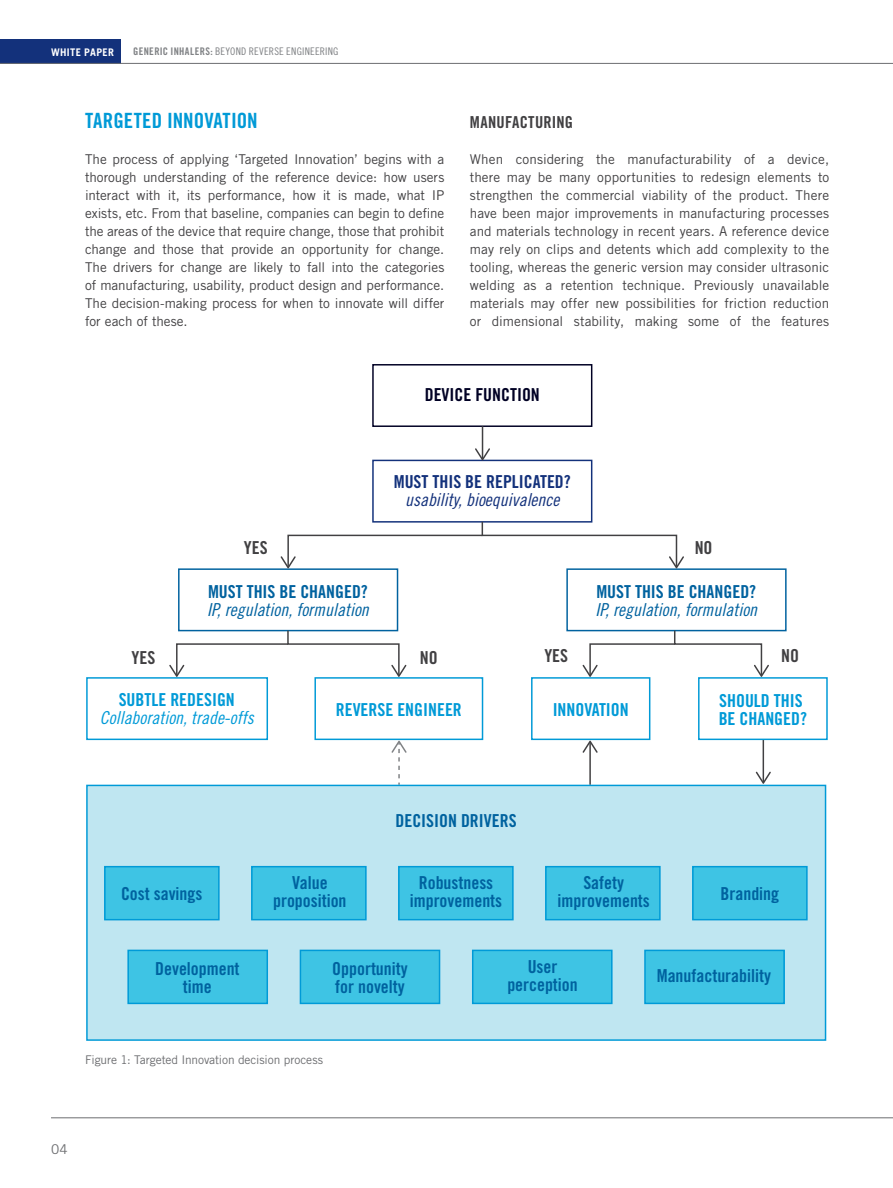
<style>
.page{position:relative;width:893px;height:1188px;background:#fff}
.page>*{position:absolute;margin:0;border:0;box-sizing:border-box;transform-origin:0 0}
.t1{font:21px "Trade Gothic LT Std Bd Cn 20";color:#009ad7}
.t2{font:17.85px/17.9px "Trade Gothic LT Std Bd Cn 20";color:#00629f;text-align:center}
.t3{font:17.85px/17.9px "Trade Gothic LT Std Bd Cn 20";color:#009ad7}
.t4{font:17.85px "Trade Gothic LT Std Cn 18 Obl";color:#00629f}
.t5{font:17.85px "Trade Gothic LT Std Cn 18 Obl";color:#13317b}
.t6{font:17.85px "Trade Gothic LT Std Cn 18 Obl";color:#009ad7}
.t7{font:17.85px "Trade Gothic LT Std Bd Cn 20";color:#13317b}
.t8{font:17.85px "Trade Gothic LT Std Bd Cn 20";color:#414042}
.t9{font:17.85px "Trade Gothic LT Std Bd Cn 20";color:#000024}
.t10{font:16.5px "Trade Gothic LT Std Bd Cn 20";letter-spacing:.005em;color:#414042}
.t11{font:13.5px/18px "Trade Gothic LT Std";color:#414042;text-align:justify}
.t12{font:13.5px "Trade Gothic LT Std";color:#6d6e71}
.t13{font:12px "Trade Gothic LT Std";letter-spacing:-.01em;color:#6d6e71}
.t14{font:10.5px "Trade Gothic LT Std Cn 18";letter-spacing:.02em;color:#808285}
.t15{font:700 10.5px "Trade Gothic LT Std";letter-spacing:.035em;color:#fff}
.s1{font-family:"Trade Gothic LT Std Bd Cn 20"}
</style>
<div class="page">
<div style="left:0;top:39px;width:121px;height:24px;background:#13317b"></div>
<hr style="left:0;top:63px;width:893px;height:1px;background:#6d6e71">
<hr style="left:51px;top:1118px;width:842px;height:1px;background:#6d6e71">
<svg style="left:391px;top:741px;width:16px;height:44px"></svg>
<hr style="left:589px;top:742px;width:2px;height:43px;background:#414042">
<svg style="left:582px;top:741px;width:16px;height:12px"></svg>
<hr style="left:763px;top:740px;width:1px;height:42px;background:#414042">
<svg style="left:756px;top:772px;width:15px;height:12px"></svg>
<div style="left:87px;top:785px;width:738px;height:255px;background:#bfe6f1"></div>
<div style="left:86px;top:785px;width:740px;height:256px;border:1px solid #009ad7"></div>
<div style="left:399px;top:867px;width:114px;height:53px;background:#3ec4e4"></div>
<div style="left:398px;top:866px;width:116px;height:54px;border:1px solid #009ad7"></div>
<div style="left:645px;top:950px;width:139px;height:53px;background:#3ec4e4"></div>
<div style="left:644px;top:950px;width:141px;height:54px;border:1px solid #009ad7"></div>
<div style="left:473px;top:950px;width:139px;height:53px;background:#3ec4e4"></div>
<div style="left:472px;top:950px;width:141px;height:54px;border:1px solid #009ad7"></div>
<div style="left:128px;top:950px;width:139px;height:53px;background:#3ec4e4"></div>
<div style="left:127px;top:950px;width:141px;height:54px;border:1px solid #009ad7"></div>
<div style="left:300px;top:950px;width:140px;height:53px;background:#3ec4e4"></div>
<div style="left:300px;top:950px;width:140px;height:54px;border:1px solid #009ad7"></div>
<div style="left:252px;top:867px;width:114px;height:53px;background:#3ec4e4"></div>
<div style="left:251px;top:866px;width:116px;height:54px;border:1px solid #009ad7"></div>
<div style="left:546px;top:867px;width:114px;height:53px;background:#3ec4e4"></div>
<div style="left:545px;top:866px;width:116px;height:54px;border:1px solid #009ad7"></div>
<div style="left:693px;top:867px;width:114px;height:53px;background:#3ec4e4"></div>
<div style="left:692px;top:866px;width:116px;height:54px;border:1px solid #009ad7"></div>
<div style="left:105px;top:867px;width:114px;height:53px;background:#3ec4e4"></div>
<div style="left:104px;top:866px;width:116px;height:54px;border:1px solid #009ad7"></div>
<div style="left:372px;top:364px;width:220px;height:63px;border:1px solid #000024"></div>
<div style="left:372px;top:460px;width:220px;height:63px;border:1px solid #13317b"></div>
<div style="left:86px;top:677px;width:182px;height:63px;border:1px solid #009ad7"></div>
<div style="left:314px;top:677px;width:169px;height:63px;border:1px solid #009ad7"></div>
<div style="left:698px;top:677px;width:130px;height:63px;border:1px solid #009ad7"></div>
<div style="left:531px;top:677px;width:119px;height:63px;border:1px solid #009ad7"></div>
<div style="left:178px;top:568px;width:220px;height:63px;border:1px solid #00629f"></div>
<div style="left:566px;top:568px;width:221px;height:63px;border:1px solid #00629f"></div>
<hr style="left:482px;top:426px;width:1px;height:33px;background:#414042">
<svg style="left:475px;top:448px;width:15px;height:12px"></svg>
<svg style="left:169px;top:629px;width:237px;height:48px"></svg>
<svg style="left:583px;top:629px;width:186px;height:48px"></svg>
<svg style="left:281px;top:520px;width:403px;height:48px"></svg>
<p class="t15" style="left:51px;top:45px;width:64px">WHITE PAPER</p>
<p class="t14" style="left:133px;top:45px;width:207px"><span class="s1">GENERIC INHALERS:</span> BEYOND REVERSE ENGINEERING</p>
<h1 class="t1" style="left:85px;top:107px;width:174px">TARGETED INNOVATION</h1>
<p class="t11" style="left:85px;top:150px;width:361px">The process of applying ‘Targeted Innovation’ begins with a thorough understanding of the reference device: how users interact with it, its performance, how it is made, what IP exists, etc. From that baseline, companies can begin to define the areas of the device that require change, those that prohibit change and those that provide an opportunity for change.<br>The drivers for change are likely to fall into the categories of manufacturing, usability, product design and performance.<br>The decision-making process for when to innovate will differ for each of these.</p>
<p class="t10" style="left:470px;top:112px;width:105px">MANUFACTURING</p>
<p class="t11" style="left:470px;top:150px;width:361px">When considering the manufacturability of a device, there may be many opportunities to redesign elements to strengthen the commercial viability of the product. There have been major improvements in manufacturing processes and materials technology in recent years. A reference device may rely on clips and detents which add complexity to the tooling, whereas the generic version may consider ultrasonic welding as a retention technique. Previously unavailable materials may offer new possibilities for friction reduction or dimensional stability, making some of the features</p>
<h2 class="t9" style="left:425px;top:384px;width:117px">DEVICE FUNCTION</h2>
<h2 class="t8" style="left:131px;top:646px;width:25px">YES</h2>
<h2 class="t8" style="left:244px;top:537px;width:25px">YES</h2>
<h2 class="t2" style="left:208px;top:582px;width:161px">MUST THIS BE CHANGED?</h2>
<h2 class="t4" style="left:207px;top:599px;width:163px">IP, regulation, formulation</h2>
<h2 class="t7" style="left:394px;top:471px;width:179px">MUST THIS BE REPLICATED?</h2>
<h2 class="t5" style="left:405px;top:489px;width:156px">usability, bioequivalence</h2>
<h2 class="t8" style="left:695px;top:537px;width:19px">NO</h2>
<h2 class="t2" style="left:596px;top:582px;width:161px">MUST THIS BE CHANGED?</h2>
<h2 class="t4" style="left:595px;top:599px;width:163px">IP, regulation, formulation</h2>
<h2 class="t8" style="left:420px;top:646px;width:19px">NO</h2>
<h2 class="t8" style="left:544px;top:645px;width:25px">YES</h2>
<h2 class="t8" style="left:781px;top:645px;width:19px">NO</h2>
<h2 class="t3" style="left:119px;top:691px;width:118px">SUBTLE REDESIGN</h2>
<h2 class="t6" style="left:100px;top:707px;width:155px">Collaboration, trade-offs</h2>
<h2 class="t3" style="left:336px;top:701px;width:128px">REVERSE ENGINEER</h2>
<h2 class="t3" style="left:719px;top:691px;width:90px">SHOULD THIS<br>BE CHANGED?</h2>
<h2 class="t3" style="left:553px;top:700px;width:78px">INNOVATION</h2>
<h2 class="t2" style="left:395px;top:812px;width:123px">DECISION DRIVERS</h2>
<h2 class="t2" style="left:121px;top:885px;width:83px">Cost savings</h2>
<h2 class="t2" style="left:273px;top:874px;width:75px">Value proposition</h2>
<h2 class="t2" style="left:410px;top:874px;width:94px">Robustness improvements</h2>
<h2 class="t2" style="left:557px;top:874px;width:94px">Safety improvements</h2>
<h2 class="t2" style="left:721px;top:885px;width:60px">Branding</h2>
<h2 class="t2" style="left:155px;top:959px;width:86px">Development time</h2>
<h2 class="t2" style="left:332px;top:959px;width:77px;text-align:left">Opportunity for novelty</h2>
<h2 class="t2" style="left:507px;top:958px;width:72px">User perception</h2>
<h2 class="t2" style="left:657px;top:967px;width:116px">Manufacturability</h2>
<p class="t13" style="left:85px;top:1052px;width:240px">Figure 1: Targeted Innovation decision process</p>
<p class="t12" style="left:51px;top:1141px;width:18px">04</p>
</div>
